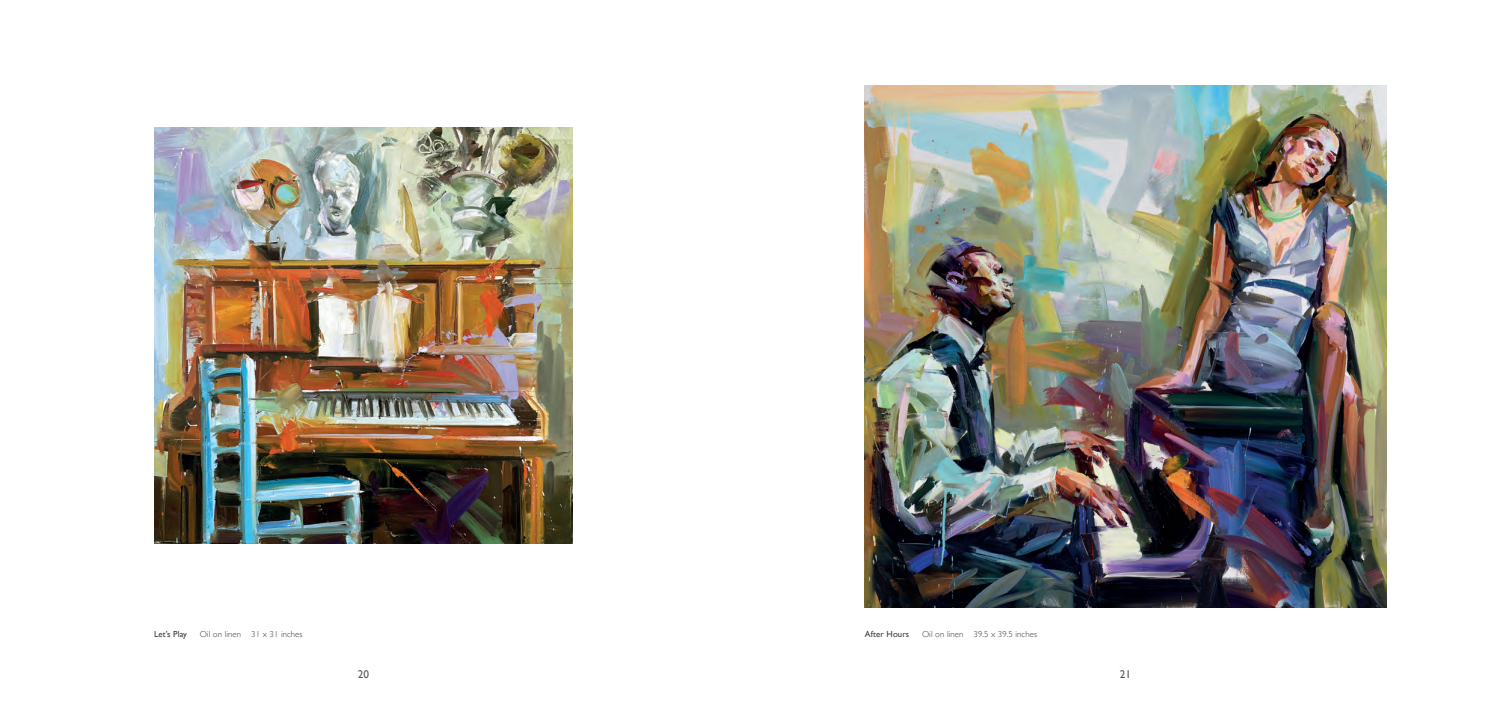
<style>
.page{position:relative;width:1489px;height:709px;background:#fff}
.page>*{position:absolute;margin:0;border:0;box-sizing:border-box;transform-origin:0 0}
.t1{font:11.25px "Gill Sans";color:#57585a}
.t2{font:300 8.75px "Gill Sans";letter-spacing:.01em;color:#3e3e3f}
.t3{font:8.75px "Gill Sans";letter-spacing:.01em;color:#3e3e3f}
</style>
<div class="page">
<img style="left:865px;top:85px;width:520px;height:523px">
<img style="left:154px;top:128px;width:418px;height:415px">
<p class="t3" style="left:154px;top:629px;width:34px">Let’s Play</p>
<p class="t2" style="left:200px;top:627px;width:104px">Oil on linen 31 x 31 inches</p>
<p class="t3" style="left:865px;top:629px;width:46px">After Hours</p>
<p class="t2" style="left:922px;top:627px;width:117px">Oil on linen 39.5 x 39.5 inches</p>
<p class="t1" style="left:358px;top:667px;width:13px">20</p>
<p class="t1" style="left:1119px;top:667px;width:13px">21</p>
</div>
